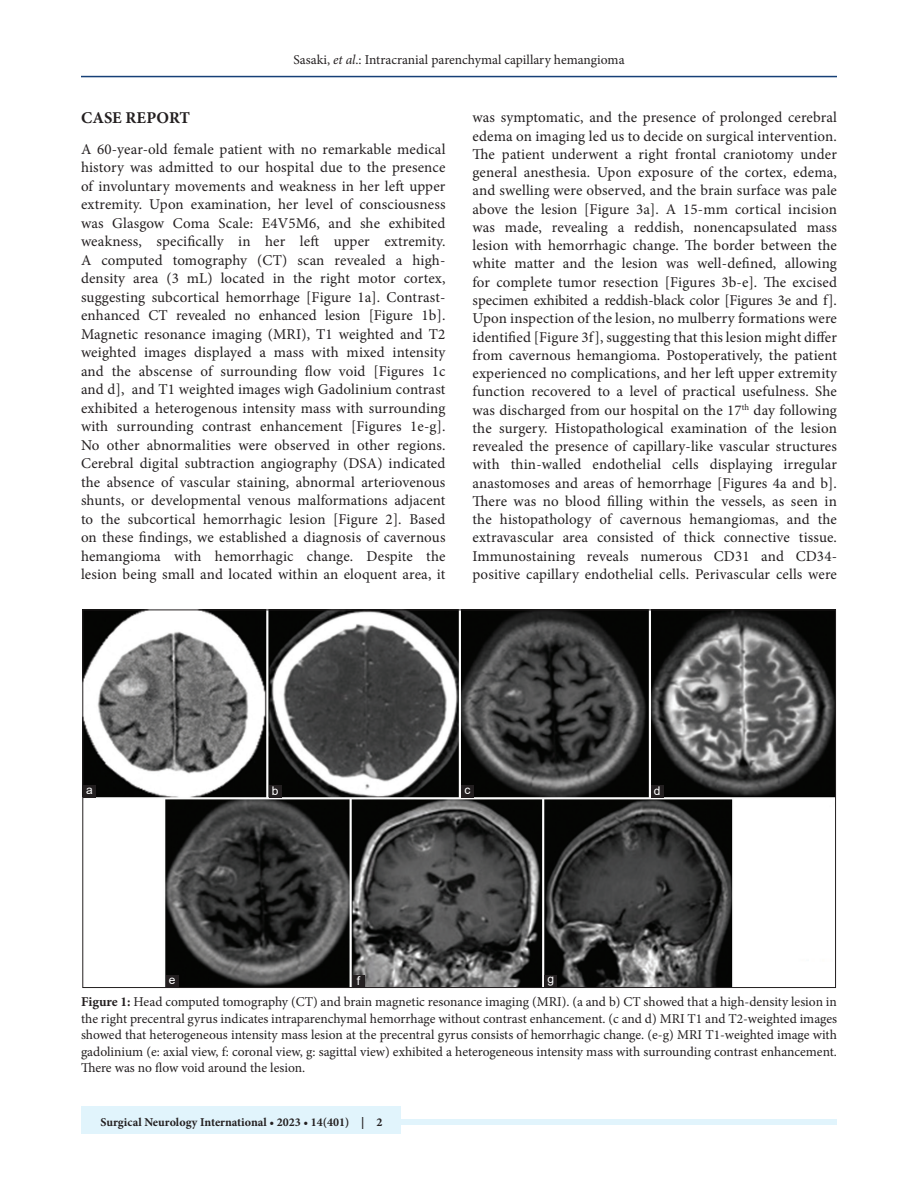
<style>
.page{position:relative;width:918px;height:1188px;background:#fff}
.page>*{position:absolute;margin:0;border:0;box-sizing:border-box;transform-origin:0 0}
.t1{font:700 16.5px "Minion Pro";letter-spacing:.005em;color:#231f20}
.TX{font:15px/18.3px "Minion Pro";letter-spacing:.01em;color:#231f20;text-align:justify}
.FGC{font:13.5px/16.5px "Minion Pro";color:#231f20;text-align:justify}
.JF{font:700 12px "Minion Pro";color:#231f20}
.LABEL{font:12px "Arial";color:#fff}
.s1{font-style:italic}
.s2{font-weight:700}
</style>
<div class="page">
<hr style="left:81px;top:76px;width:756px;height:1px;background:#164077">
<div style="left:81px;top:1119px;width:756px;height:6px;background:#e1f4fc"></div>
<div style="left:81px;top:1106px;width:319px;height:28px;background:#e1f4fc"></div>
<img style="left:85px;top:612px;width:749px;height:374px">
<div style="left:651px;top:785px;width:13px;height:12px;background:#231f20"></div>
<div style="left:461px;top:785px;width:13px;height:12px;background:#231f20"></div>
<div style="left:544px;top:975px;width:13px;height:13px;background:#231f20"></div>
<div style="left:269px;top:785px;width:13px;height:13px;background:#231f20"></div>
<div style="left:352px;top:975px;width:13px;height:12px;background:#231f20"></div>
<div style="left:83px;top:785px;width:13px;height:12px;background:#231f20"></div>
<div style="left:166px;top:975px;width:13px;height:13px;background:#231f20"></div>
<p class="FGC" style="left:293px;top:51px;width:333px">Sasaki, <span class="s1">et al</span>.: Intracranial parenchymal capillary hemangioma</p>
<h1 class="t1" style="left:81px;top:106px;width:111px">CASE REPORT</h1>
<p class="TX" style="left:81px;top:140px;width:366px">A 60-year-old female patient with no remarkable medical history was admitted to our hospital due to the presence of involuntary movements and weakness in her left upper extremity. Upon examination, her level of consciousness was Glasgow Coma Scale: E4V5M6, and she exhibited weakness, specifically in her left upper extremity.<br>A computed tomography (CT) scan revealed a high&shy;density area (3 mL) located in the right motor cortex, suggesting subcortical hemorrhage [Figure 1a]. Contrast&shy;enhanced CT revealed no enhanced lesion [Figure 1b].<br>Magnetic resonance imaging (MRI), T1 weighted and T2 weighted images displayed a mass with mixed intensity and the abscense of surrounding flow void [Figures 1c and d], and T1 weighted images wigh Gadolinium contrast exhibited a heterogenous intensity mass with surrounding with surrounding contrast enhancement [Figures 1e-g].<br>No other abnormalities were observed in other regions.<br>Cerebral digital subtraction angiography (DSA) indicated the absence of vascular staining, abnormal arteriovenous shunts, or developmental venous malformations adjacent to the subcortical hemorrhagic lesion [Figure 2]. Based on these findings, we established a diagnosis of cavernous hemangioma with hemorrhagic change. Despite the lesion being small and located within an eloquent area, it</p>
<p class="TX" style="left:472px;top:108px;width:366px">was symptomatic, and the presence of prolonged cerebral edema on imaging led us to decide on surgical intervention.<br>The patient underwent a right frontal craniotomy under general anesthesia. Upon exposure of the cortex, edema, and swelling were observed, and the brain surface was pale above the lesion [Figure 3a]. A 15-mm cortical incision was made, revealing a reddish, nonencapsulated mass lesion with hemorrhagic change. The border between the white matter and the lesion was well-defined, allowing for complete tumor resection [Figures 3b-e]. The excised specimen exhibited a reddish-black color [Figures 3e and f].<br>Upon inspection of the lesion, no mulberry formations were identified [Figure 3f], suggesting that this lesion might differ from cavernous hemangioma. Postoperatively, the patient experienced no complications, and her left upper extremity function recovered to a level of practical usefulness. She was discharged from our hospital on the 17<sup>th</sup> day following the surgery. Histopathological examination of the lesion revealed the presence of capillary-like vascular structures with thin-walled endothelial cells displaying irregular anastomoses and areas of hemorrhage [Figures 4a and b].<br>There was no blood filling within the vessels, as seen in the histopathology of cavernous hemangiomas, and the extravascular area consisted of thick connective tissue.<br>Immunostaining reveals numerous CD31 and CD34- positive capillary endothelial cells. Perivascular cells were</p>
<p class="LABEL" style="left:86px;top:782px;width:8px">a</p>
<p class="LABEL" style="left:169px;top:972px;width:8px">e</p>
<p class="LABEL" style="left:272px;top:783px;width:8px">b</p>
<p class="LABEL" style="left:357px;top:973px;width:5px">f</p>
<p class="LABEL" style="left:465px;top:782px;width:7px">c</p>
<p class="LABEL" style="left:654px;top:783px;width:8px">d</p>
<p class="LABEL" style="left:547px;top:971px;width:8px">g</p>
<p class="FGC" style="left:81px;top:994px;width:758px"><span class="s2">Figure 1:</span> Head computed tomography (CT) and brain magnetic resonance imaging (MRI). (a and b) CT showed that a high-density lesion in the right precentral gyrus indicates intraparenchymal hemorrhage without contrast enhancement. (c and d) MRI T1 and T2-weighted images showed that heterogeneous intensity mass lesion at the precentral gyrus consists of hemorrhagic change. (e-g) MRI T1-weighted image with gadolinium (e: axial view, f: coronal view, g: sagittal view) exhibited a heterogeneous intensity mass with surrounding contrast enhancement.<br>There was no flow void around the lesion.</p>
<p class="JF" style="left:100px;top:1113px;width:284px">Surgical Neurology International • 2023 • 14(401) | 2</p>
</div>
